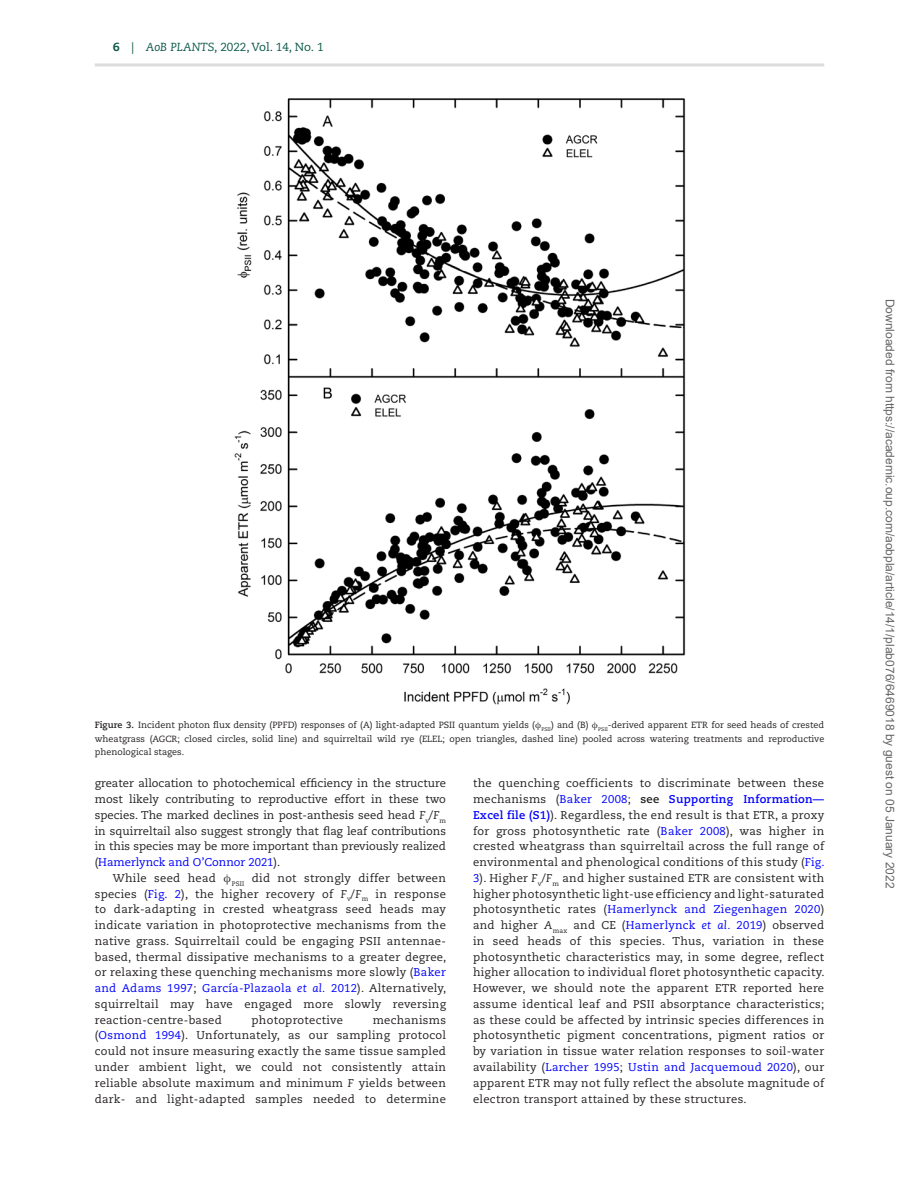
<style>
.page{position:relative;width:919px;height:1187px;background:#fff}
.page>*{position:absolute;margin:0;border:0;box-sizing:border-box;transform-origin:0 0}
.t1{font:12px "Arial";color:#666}
.t2{font:11.7px "Caecilia LT Std";color:#0d5948}
.TextInd{font:11.25px/15.8px "Caecilia LT Std";letter-spacing:.025em;color:#231f20;text-align:justify}
.FigCapt{font:9px/13.5px "Caecilia LT Std";color:#231f20;text-align:justify}
.s1{font-weight:800}
.s2{font-style:italic}
.s3{font-weight:700}
.s4{font-family:"Gandhari Unicode"}
.s5{color:#00f}
.s6{font-style:italic;color:#00f}
.s7{font-weight:700;color:#00f}
</style>
<div class="page">
<hr style="left:95px;top:63px;width:729px;height:3px;background:#dcdddf">
<img style="left:234px;top:98px;width:451px;height:606px">
<p class="t2" style="left:113px;top:41px;width:212px"><span class="s1">6</span> | <span class="s2">AoB PLANTS</span>, 2022, Vol. 14, No. 1</p>
<p class="FigCapt" style="left:95px;top:718px;width:731px"><span class="s3">Figure 3.</span> Incident photon flux density (PPFD) responses of (A) light-adapted PSII quantum yields (<span class="s4">ϕ</span><sub>PSII</sub>) and (B) <span class="s4">ϕ</span><sub>PSII</sub>-derived apparent ETR for seed heads of crested wheatgrass (AGCR; closed circles, solid line) and squirreltail wild rye (ELEL; open triangles, dashed line) pooled across watering treatments and reproductive phenological stages.</p>
<p class="TextInd" style="left:95px;top:775px;width:353px">greater allocation to photochemical efficiency in the structure most likely contributing to reproductive effort in these two species. The marked declines in post-anthesis seed head <span class="s2">F</span><sub>v</sub>/<span class="s2">F</span><sub>m </sub>in squirreltail also suggest strongly that flag leaf contributions in this species may be more important than previously realized (<span class="s5">Hamerlynck and O’Connor 2021</span>).</p>
<p class="TextInd" style="left:95px;top:870px;width:353px;text-indent:18px">While seed head <span class="s4">ϕ</span><sub>PSII</sub> did not strongly differ between species (<span class="s5">Fig. 2</span>), the higher recovery of <span class="s2">F</span><sub>v</sub>/<span class="s2">F</span><sub>m</sub> in response to dark-adapting in crested wheatgrass seed heads may indicate variation in photoprotective mechanisms from the native grass. Squirreltail could be engaging PSII antennae&shy;based, thermal dissipative mechanisms to a greater degree, or relaxing these quenching mechanisms more slowly (<span class="s5">Baker and Adams 1997</span>; <span class="s5">García-Plazaola</span> <span class="s6">et al.</span> <span class="s5">2012</span>). Alternatively, squirreltail may have engaged more slowly reversing reaction-centre-based</p>
<p class="TextInd" style="left:95px;top:1012px;width:353px;text-indent:278px">mechanisms (<span class="s5">Osmond 1994</span>). Unfortunately, as our sampling protocol could not insure measuring exactly the same tissue sampled under ambient light, we could not consistently attain reliable absolute maximum and minimum <span class="s2">F</span> yields between dark- and light-adapted samples needed to determine</p>
<p class="TextInd" style="left:251px;top:1012px;width:93px">photoprotective</p>
<p class="TextInd" style="left:473px;top:775px;width:353px">the quenching coefficients to discriminate between these mechanisms (<span class="s5">Baker 2008</span>; <span class="s3">see</span> <span class="s7">Supporting Information— Excel file (S1)</span>). Regardless, the end result is that ETR, a proxy for gross photosynthetic rate (<span class="s5">Baker 2008</span>), was higher in crested wheatgrass than squirreltail across the full range of environmental and phenological conditions of this study (<span class="s5">Fig.<br>3</span>). Higher <span class="s2">F</span><sub>v</sub>/<span class="s2">F</span><sub>m</sub> and higher sustained ETR are consistent with higher photosynthetic light-use efficiency and light-saturated photosynthetic rates (<span class="s5">Hamerlynck and Ziegenhagen 2020</span>) and higher <span class="s2">A</span><sub>max</sub> and CE (<span class="s5">Hamerlynck</span> <span class="s6">et al.</span> <span class="s5">2019</span>) observed in seed heads of this species. Thus, variation in these photosynthetic characteristics may, in some degree, reflect higher allocation to individual floret photosynthetic capacity.<br>However, we should note the apparent ETR reported here assume identical leaf and PSII absorptance characteristics; as these could be affected by intrinsic species differences in photosynthetic pigment concentrations, pigment ratios or by variation in tissue water relation responses to soil-water availability (<span class="s5">Larcher 1995</span>; <span class="s5">Ustin and Jacquemoud 2020</span>), our apparent ETR may not fully reflect the absolute magnitude of electron transport attained by these structures.</p>
<p class="t1" style="left:894px;top:298px;width:591px;rotate:90deg">Downloaded from https://academic.oup.com/aobpla/article/14/1/plab076/6469018 by guest on 05 January 2022</p>
</div>
